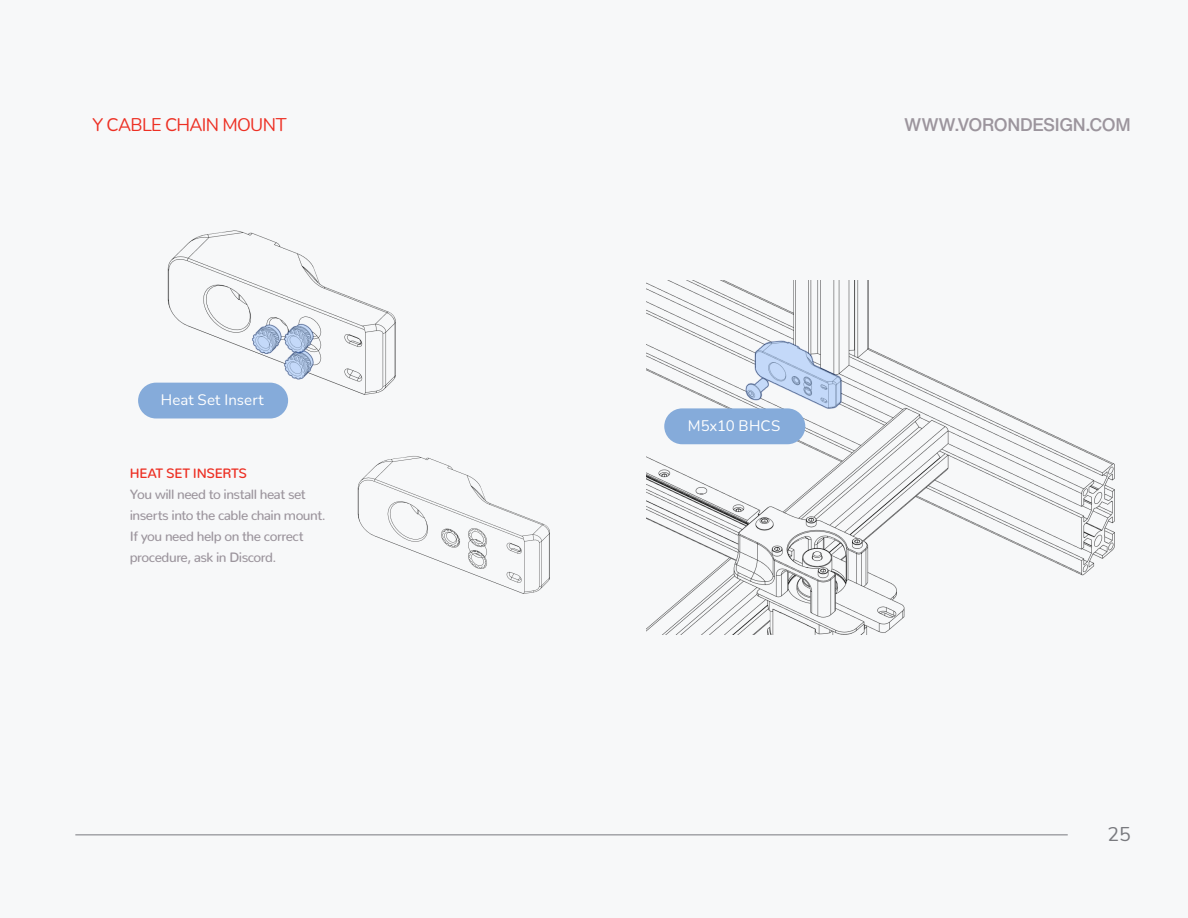
<style>
.page{position:relative;width:1188px;height:918px;background:#f7f8f9}
.page>*{position:absolute;margin:0;border:0;box-sizing:border-box;transform-origin:0 0}
.t1{font:19.5px "Nunito";color:#797a7f}
.t2{font:500 18px "Helvetica Now Text";letter-spacing:-.025em;color:#9c959d}
.Page_Title{font:18px "Nunito";letter-spacing:-.035em;color:#ed3024}
.Callout_Text{font:15px "Nunito";letter-spacing:.01em;color:#fff}
.Info_Text{font:500 13.5px/21px "Nunito";letter-spacing:-.035em;color:#9c959d}
.Info_Header{font:500 13.5px "Nunito";letter-spacing:-.025em;color:#ed3024}
</style>
<div class="page">
<hr style="left:75px;top:834px;width:993px;height:1px;background:#797a7f">
<img style="left:147px;top:230px;width:249px;height:189px">
<img style="left:357px;top:456px;width:193px;height:138px">
<img style="left:647px;top:281px;width:468px;height:353px">
<div style="left:138px;top:383px;width:150px;height:35px;background:#85abda;border-radius:18px"></div>
<div style="left:664px;top:408px;width:141px;height:36px;background:#85abda;border-radius:18px"></div>
<p class="Page_Title" style="left:93px;top:112px;width:196px">Y CABLE CHAIN MOUNT</p>
<p class="Callout_Text" style="left:161px;top:389px;width:104px">Heat Set Insert</p>
<p class="Info_Header" style="left:130px;top:462px;width:119px">HEAT SET INSERTS</p>
<p class="Info_Text" style="left:130px;top:483px;width:198px">You will need to install heat set inserts into the cable chain mount.</p>
<p class="Info_Text" style="left:130px;top:525px;width:175px">If you need help on the correct procedure, ask in Discord.</p>
<p class="Callout_Text" style="left:688px;top:415px;width:94px">M5x10 BHCS</p>
<h2 class="t2" style="left:904px;top:111px;width:228px">WWW.VORONDESIGN.COM</h2>
<h1 class="t1" style="left:1108px;top:821px;width:25px">25</h1>
</div>
